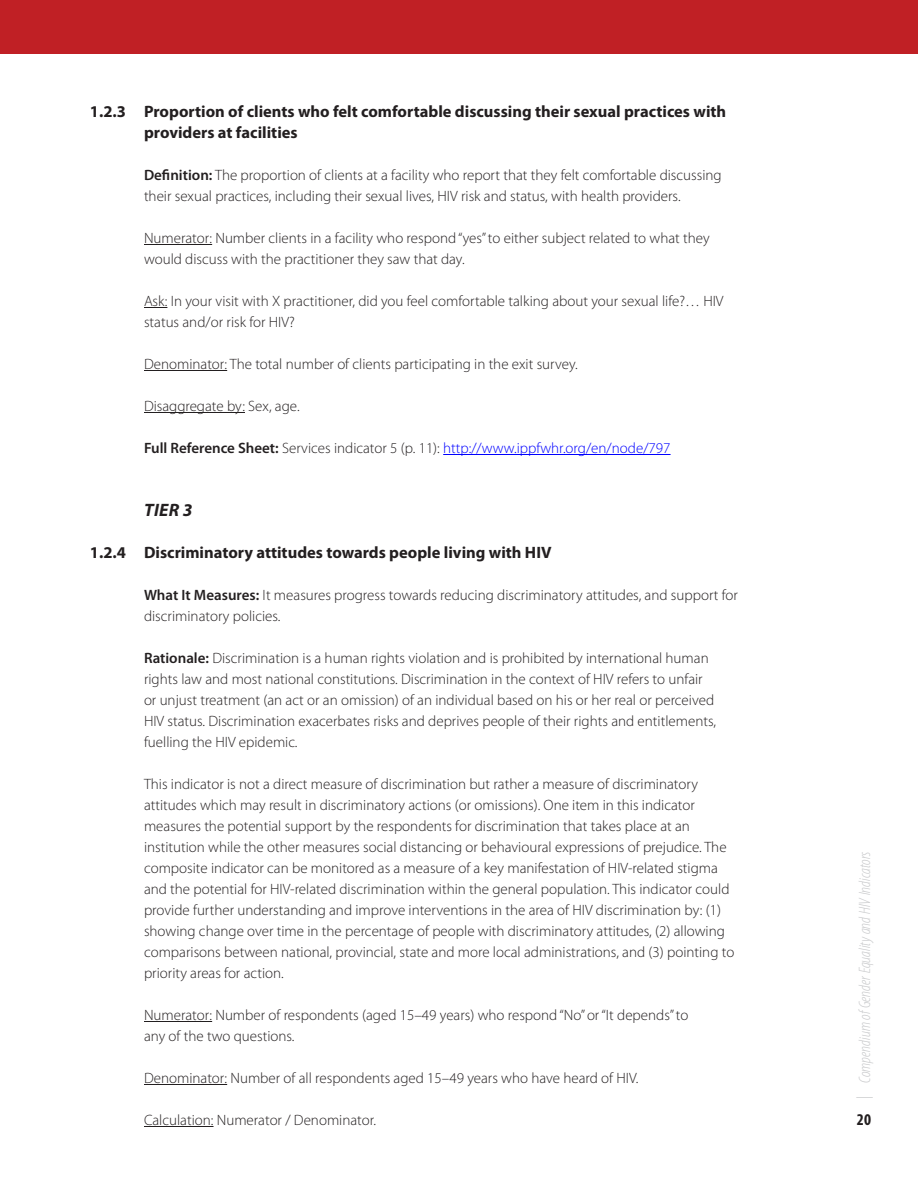
<style>
.page{position:relative;width:918px;height:1188px;background:#fff}
.page>*{position:absolute;margin:0;border:0;box-sizing:border-box;transform-origin:0 0}
.TIERS{font:italic 700 18px "Myriad Pro";color:#231f20}
.subhed_third_Indicat{font:700 16.5px/21px "Myriad Pro";color:#231f20}
.t1{font:italic 300 condensed 16.5px "Myriad Pro";color:#c7c8ca}
.t2{font:700 condensed 16.5px "Myriad Pro";color:#231f20}
.indicator_text{font:300 15px/21px "Myriad Pro";color:#231f20}
.indicator_text-2{font:300 15px "Myriad Pro";color:#00f}
.s1{font-weight:600}
.s2{font-weight:600;color:#231f20}
.s3{color:#231f20}
.s4{font-style:normal}
</style>
<div class="page">
<div style="left:0;top:0;width:918px;height:54px;background:#c02025"></div>
<hr style="left:144px;top:244px;width:68px;height:1px;background:#231f20">
<svg style="left:144px;top:307px;width:23px;height:1px"></svg>
<hr style="left:144px;top:370px;width:83px;height:1px;background:#231f20">
<hr style="left:144px;top:412px;width:101px;height:1px;background:#231f20">
<hr style="left:443px;top:454px;width:228px;height:1px;background:#00f">
<hr style="left:144px;top:1021px;width:68px;height:1px;background:#231f20">
<hr style="left:144px;top:1084px;width:83px;height:1px;background:#231f20">
<hr style="left:144px;top:1126px;width:70px;height:1px;background:#231f20">
<p class="subhed_third_Indicat" style="left:90px;top:100px;width:38px">1.2.3</p>
<p class="subhed_third_Indicat" style="left:144px;top:100px;width:584px">Proportion of clients who felt comfortable discussing their sexual practices with providers at facilities</p>
<p class="indicator_text" style="left:144px;top:164px;width:579px"><span class="s1">Definition:</span> The proportion of clients at a facility who report that they felt comfortable discussing their sexual practices, including their sexual lives, HIV risk and status, with health providers.</p>
<p class="indicator_text" style="left:144px;top:227px;width:567px">Numerator: Number clients in a facility who respond “yes” to either subject related to what they would discuss with the practitioner they saw that day.</p>
<p class="indicator_text" style="left:144px;top:290px;width:581px">Ask: In your visit with X practitioner, did you feel comfortable talking about your sexual life?… HIV status and/or risk for HIV?</p>
<p class="indicator_text" style="left:144px;top:353px;width:435px">Denominator: The total number of clients participating in the exit survey.</p>
<p class="indicator_text" style="left:144px;top:395px;width:157px">Disaggregate by: Sex, age.</p>
<p class="indicator_text-2" style="left:144px;top:439px;width:528px"><span class="s2">Full Reference Sheet:</span> <span class="s3">Services indicator 5 (p. 11):</span> http://www.ippfwhr.org/en/node/797</p>
<p class="subhed_third_Indicat" style="left:90px;top:541px;width:38px">1.2.4</p>
<p class="TIERS" style="left:144px;top:498px;width:50px">TIER 3</p>
<p class="subhed_third_Indicat" style="left:144px;top:541px;width:409px">Discriminatory attitudes towards people living with HIV</p>
<p class="indicator_text" style="left:144px;top:584px;width:595px"><span class="s1">What It Measures:</span> It measures progress towards reducing discriminatory attitudes, and support for discriminatory policies.</p>
<p class="indicator_text" style="left:144px;top:647px;width:574px"><span class="s1">Rationale:</span> Discrimination is a human rights violation and is prohibited by international human rights law and most national constitutions. Discrimination in the context of HIV refers to unfair or unjust treatment (an act or an omission) of an individual based on his or her real or perceived HIV status. Discrimination exacerbates risks and deprives people of their rights and entitlements, fuelling the HIV epidemic.</p>
<p class="indicator_text" style="left:144px;top:773px;width:592px">This indicator is not a direct measure of discrimination but rather a measure of discriminatory attitudes which may result in discriminatory actions (or omissions). One item in this indicator measures the potential support by the respondents for discrimination that takes place at an institution while the other measures social distancing or behavioural expressions of prejudice. The composite indicator can be monitored as a measure of a key manifestation of HIV-related stigma and the potential for HIV-related discrimination within the general population. This indicator could provide further understanding and improve interventions in the area of HIV discrimination by: (1) showing change over time in the percentage of people with discriminatory attitudes, (2) allowing comparisons between national, provincial, state and more local administrations, and (3) pointing to priority areas for action.</p>
<p class="indicator_text" style="left:144px;top:1004px;width:546px">Numerator: Number of respondents (aged 15–49 years) who respond “No” or “It depends” to</p>
<p class="indicator_text" style="left:144px;top:1025px;width:152px">any of the two questions.</p>
<p class="indicator_text" style="left:144px;top:1067px;width:496px">Denominator: Number of all respondents aged 15–49 years who have heard of HIV.</p>
<p class="indicator_text" style="left:144px;top:1109px;width:234px">Calculation: Numerator / Denominator.</p>
<p class="t1" style="left:855px;top:1099px;width:249px;rotate:-90deg"><span class="s4">|</span> Compendium ofGender Equality and HIV Indicators</p>
<p class="t2" style="left:857px;top:1109px;width:16px">20</p>
</div>
